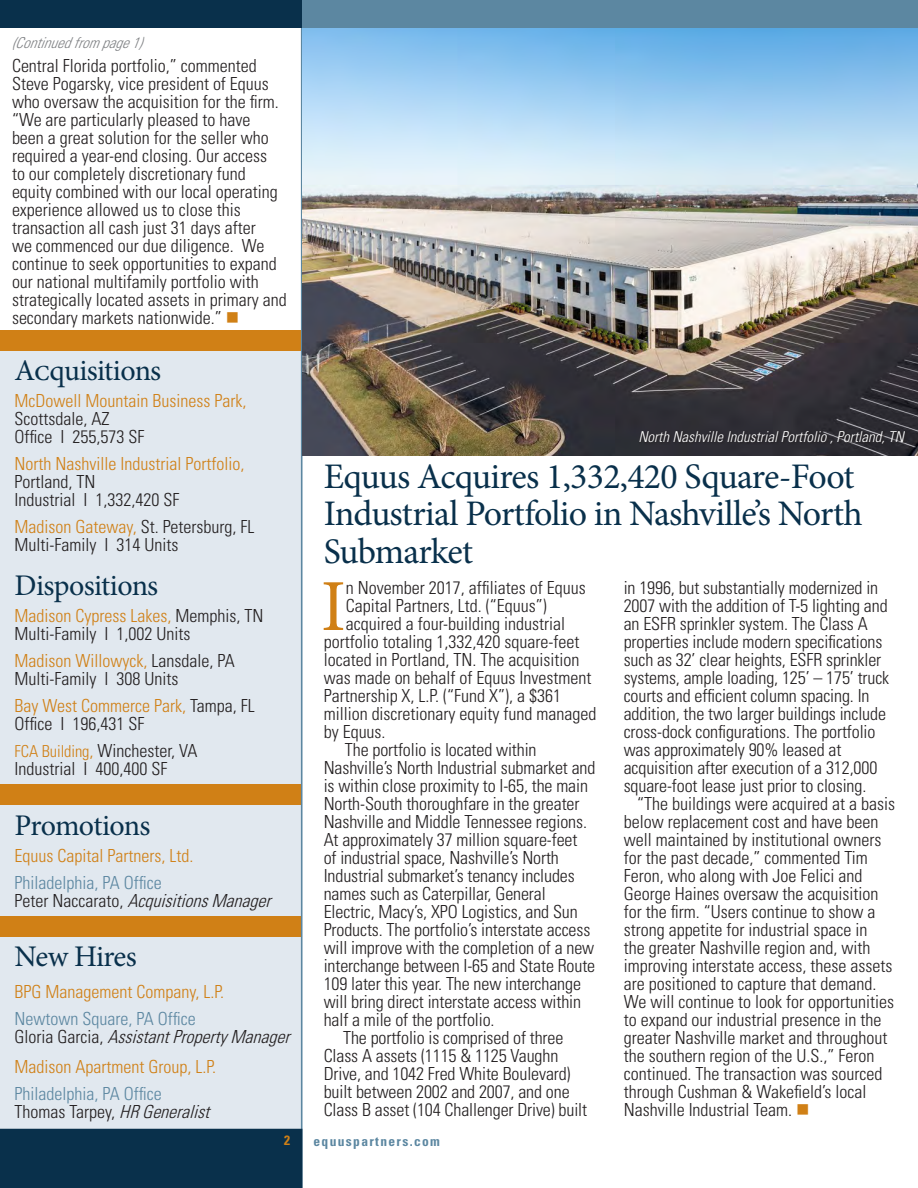
<style>
.page{position:relative;width:918px;height:1188px;background:#fff}
.page>*{position:absolute;margin:0;border:0;box-sizing:border-box;transform-origin:0 0}
.Body_Drop{font:73.35px "Minion Pro";color:#d08016}
.t1{font:36px/37.5px "Minion Pro";letter-spacing:-.025em;color:#09304b}
.t2{font:30px "Minion Pro";letter-spacing:-.025em;color:#09304b}
.Body{font:300 condensed 18px/18px "Univers LT Std";color:#231f20}
.t3{font:300 condensed 18px/18px "Univers LT Std";color:#d08016}
.Body_Drop-2{font:300 condensed 18px "Univers LT Std";color:#231f20}
.t4{font:300 condensed 18px/18px "Univers LT Std";color:#5c87a1}
.t5{font:italic 300 condensed 18px "Univers LT Std";color:#231f20}
.Photo_Caption{font:italic 300 condensed 15px "Univers LT Std";color:#fff}
.t6{font:italic 300 condensed 15px "Univers LT Std";color:#808285}
.t7{font:700 condensed 13.5px "Univers LT Std";letter-spacing:.1em;color:#5c87a1}
.t8{font:700 condensed 13.5px "Univers LT Std";color:#d08016}
.s1{color:#d08016}
.s2{color:#231f20}
.s3{font-size:16.5px;color:#d08016}
.s4{color:#5c87a1}
.s5{font-style:normal}
.s6{font-style:italic;color:#231f20}
</style>
<div class="page">
<div style="left:0;top:331px;width:302px;height:857px;background:#e1e8ef"></div>
<div style="left:0;top:916px;width:301px;height:20px;background:#d08016"></div>
<div style="left:0;top:331px;width:302px;height:20px;background:#d08016"></div>
<div style="left:0;top:784px;width:301px;height:21px;background:#d08016"></div>
<hr style="left:301px;top:27px;width:1px;height:1161px;background:#5c87a1">
<div style="left:0;top:1130px;width:302px;height:57px;background:#09304b"></div>
<div style="left:0;top:1129px;width:302px;height:59px;border:2px solid #09304b"></div>
<img style="left:302px;top:28px;width:616px;height:428px">
<div style="left:0;top:0;width:918px;height:27px;background:#09304b"></div>
<div style="left:302px;top:0;width:616px;height:27px;background:#5c87a1"></div>
<div style="left:639px;top:430px;width:269px;height:16px;background:#2b292f"></div>
<p class="t6" style="left:12px;top:34px;width:131px">(Continued from page 1)</p>
<p class="Body" style="left:12px;top:57px;width:276px">Central Florida portfolio,” commented Steve Pogarsky, vice president of Equus who oversaw the acquisition for the firm. “We are particularly pleased to have been a great solution for the seller who required a year-end closing. Our access<br>to our completely discretionary fund equity combined with our local operating experience allowed us to close this transaction all cash just 31 days after<br>we commenced our due diligence. We continue to seek opportunities to expand our national multifamily portfolio with strategically located assets in primary and secondary markets nationwide.” <span class="s1">■</span></p>
<p class="t2" style="left:15px;top:351px;width:148px">Acquisitions</p>
<p class="t3" style="left:15px;top:392px;width:233px">McDowell Mountain Business Park,<br><span class="s2">Scottsdale, AZ<br>Office I 255,573 SF</span></p>
<p class="t3" style="left:15px;top:455px;width:231px">North Nashville Industrial Portfolio,<br><span class="s2">Portland, TN<br>Industrial I 1,332,420 SF</span></p>
<p class="Body" style="left:15px;top:518px;width:242px"><span class="s1">Madison Gateway,</span> St. Petersburg, FL<br>Multi-Family I 314 Units</p>
<p class="t2" style="left:15px;top:565px;width:145px">Dispositions</p>
<p class="Body" style="left:15px;top:607px;width:250px"><span class="s1">Madison Cypress Lakes,</span> Memphis, TN<br>Multi-Family I 1,002 Units</p>
<p class="Body" style="left:15px;top:652px;width:222px"><span class="s1">Madison Willowyck,</span> Lansdale, PA<br>Multi-Family I 308 Units</p>
<p class="Body" style="left:15px;top:697px;width:242px"><span class="s1">Bay West Commerce Park,</span> Tampa, FL<br>Office I 196,431 SF</p>
<p class="Body" style="left:15px;top:742px;width:184px"><span class="s3">FCA Building</span><span class="s1">,</span> Winchester, VA<br>Industrial I 400,400 SF</p>
<p class="t2" style="left:15px;top:805px;width:137px">Promotions</p>
<p class="t3" style="left:15px;top:842px;width:180px;line-height:27px">Equus Capital Partners, Ltd.<br><span class="s4">Philadelphia, PA Office</span></p>
<p class="t5" style="left:15px;top:889px;width:263px"><span class="s5">P e t e r N a c c a r a t o ,</span> AcquisitionsManager</p>
<p class="t2" style="left:15px;top:937px;width:124px">New Hires</p>
<p class="t3" style="left:15px;top:978px;width:211px;line-height:27px">BPG Management Company, L.P.<br><span class="s4">Newtown Square, PA Office</span></p>
<p class="t3" style="left:15px;top:1021px;width:282px;line-height:30px"><span class="s2">G l o r i a G a r c i a ,</span> <span class="s6">AssistantPropertyManager<br></span>Madison Apartment Group, L.P.</p>
<p class="t4" style="left:15px;top:1084px;width:202px">Philadelphia, PA Office<br><span class="s2">Thomas Tarpey,</span> <span class="s6">HRGeneralist</span></p>
<p class="t8" style="left:284px;top:1132px;width:7px">2</p>
<p class="Photo_Caption" style="left:638px;top:427px;width:267px">North Nashville Industrial Portfolio , Portland, TN</p>
<p class="t1" style="left:324px;top:458px;width:541px">Equus Acquires 1,332,420 Square-Foot<br>Industrial Portfolio in Nashville’s North<br>Submarket</p>
<p class="Body_Drop" style="left:321px;top:557px;width:27px">I</p>
<p class="Body_Drop-2" style="left:346px;top:577px;width:241px">n November 2017, affiliates of Equus</p>
<p class="Body" style="left:624px;top:579px;width:267px">in 1996, but substantially modernized in 2007 with the addition of T-5 lighting and an ESFR sprinkler system. The Class A properties include modern specifications such as 32’ clear heights, ESFR sprinkler systems, ample loading, 125’ – 175’ truck courts and efficient column spacing. In addition, the two larger buildings include cross-dock configurations. The portfolio was approximately 90% leased at acquisition after execution of a 312,000 square-foot lease just prior to closing.</p>
<p class="Body" style="left:624px;top:795px;width:273px;text-indent:14px">“The buildings were acquired at a basis below replacement cost and have been well maintained by institutional owners for the past decade,” commented Tim Feron, who along with Joe Felici and George Haines oversaw the acquisition for the firm. “Users continue to show a strong appetite for industrial space in<br>the greater Nashville region and, with improving interstate access, these assets are positioned to capture that demand.<br>We will continue to look for opportunities to expand our industrial presence in the greater Nashville market and throughout the southern region of the U.S.,” Feron continued. The transaction was sourced through Cushman &amp; Wakefield’s local Nashville Industrial Team. <span class="s1">■</span></p>
<p class="Body_Drop-2" style="left:346px;top:595px;width:202px">Capital Partners, Ltd. (“Equus”)</p>
<p class="Body_Drop-2" style="left:346px;top:613px;width:221px">acquired a four-building industrial</p>
<p class="Body_Drop-2" style="left:324px;top:631px;width:257px">portfolio totaling 1,332,420 square-feet</p>
<p class="Body_Drop-2" style="left:324px;top:649px;width:257px">located in Portland, TN. The acquisition</p>
<p class="Body_Drop-2" style="left:324px;top:667px;width:269px">was made on behalf of Equus Investment</p>
<p class="Body_Drop-2" style="left:324px;top:685px;width:239px">Partnership X, L.P. (“Fund X”), a $361</p>
<p class="Body_Drop-2" style="left:324px;top:703px;width:274px">million discretionary equity fund managed</p>
<p class="Body_Drop-2" style="left:324px;top:721px;width:63px">by Equus.</p>
<p class="Body" style="left:345px;top:741px;width:193px">The portfolio is located within</p>
<p class="Body" style="left:324px;top:759px;width:273px">Nashville’s North Industrial submarket and</p>
<p class="Body" style="left:324px;top:777px;width:266px">is within close proximity to I-65, the main</p>
<p class="Body" style="left:324px;top:795px;width:257px">North-South thoroughfare in the greater</p>
<p class="Body" style="left:324px;top:813px;width:265px">Nashville and Middle Tennessee regions.</p>
<p class="Body" style="left:324px;top:831px;width:255px">At approximately 37 million square-feet</p>
<p class="Body" style="left:324px;top:849px;width:237px">of industrial space, Nashville’s North</p>
<p class="Body" style="left:324px;top:867px;width:253px">Industrial submarket’s tenancy includes</p>
<p class="Body" style="left:324px;top:885px;width:224px">names such as Caterpillar, General</p>
<p class="Body" style="left:324px;top:903px;width:256px">Electric, Macy’s, XPO Logistics, and Sun</p>
<p class="Body" style="left:324px;top:921px;width:268px">Products. The portfolio’s interstate access</p>
<p class="Body" style="left:324px;top:939px;width:272px">will improve with the completion of a new</p>
<p class="Body" style="left:324px;top:957px;width:273px">interchange between I-65 and State Route</p>
<p class="Body" style="left:324px;top:975px;width:259px">109 later this year. The new interchange</p>
<p class="Body" style="left:324px;top:993px;width:259px">will bring direct interstate access within</p>
<p class="Body" style="left:324px;top:1011px;width:172px">half a mile of the portfolio.</p>
<p class="Body" style="left:343px;top:1029px;width:222px">The portfolio is comprised of three</p>
<p class="Body" style="left:324px;top:1047px;width:236px">Class A assets (1115 &amp; 1125 Vaughn</p>
<p class="Body" style="left:324px;top:1065px;width:248px">Drive, and 1042 Fred White Boulevard)</p>
<p class="Body" style="left:324px;top:1083px;width:248px">built between 2002 and 2007, and one</p>
<p class="Body" style="left:324px;top:1101px;width:265px">Class B asset (104 Challenger Drive) built</p>
<p class="t7" style="left:314px;top:1133px;width:128px">equuspartners.com</p>
</div>
